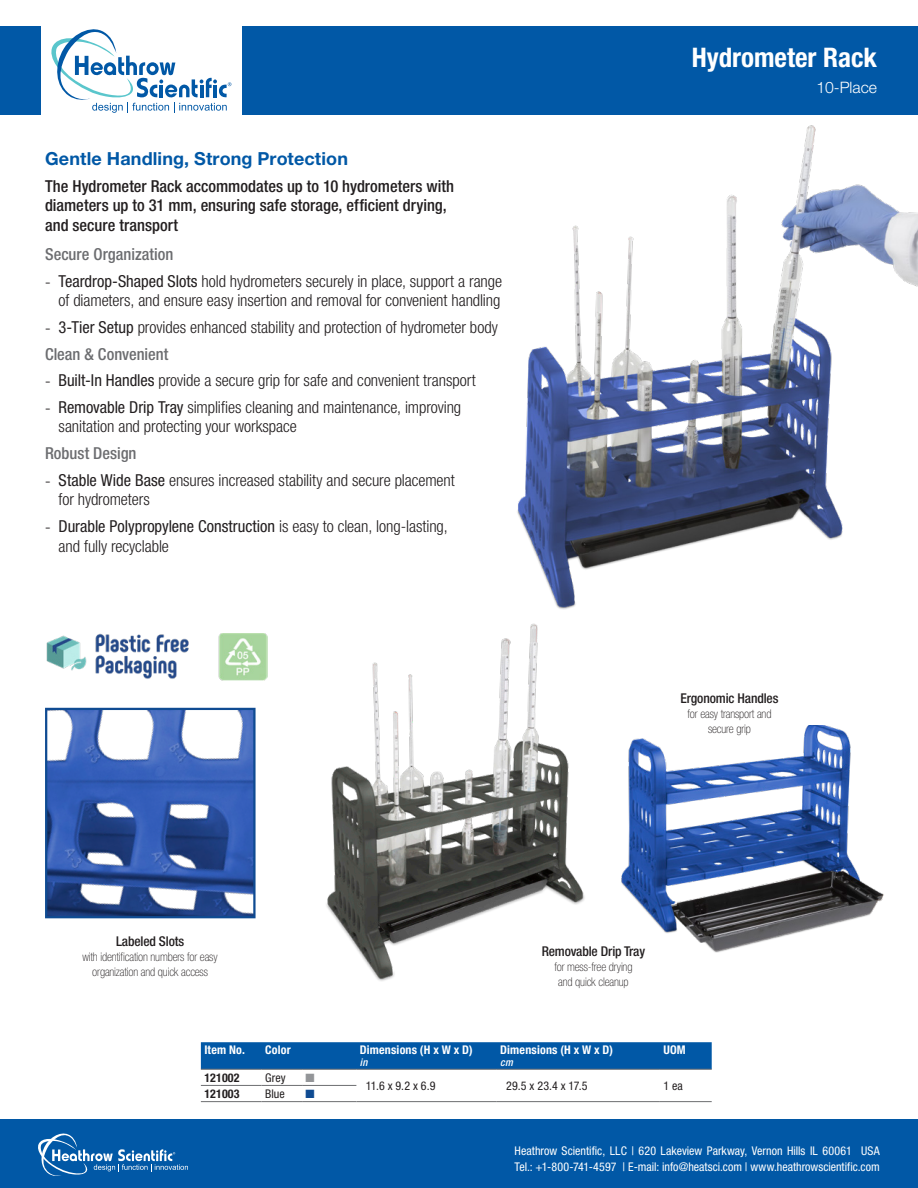
<style>
.page{position:relative;width:918px;height:1188px;background:#fff}
.page>*{position:absolute;margin:0;border:0;box-sizing:border-box;transform-origin:0 0}
._2018_SS_Product_Name_H1{font:700 condensed 27px "Helvetica Neue LT Std";color:#fff}
._2018_SS_Sub-Heading{font:700 18px "Helvetica Neue LT Std";letter-spacing:.005em;color:#0158a6}
.t1{font:300 condensed 16.5px/19.8px "Helvetica Neue LT Pro";letter-spacing:-.005em;color:#231f20}
._2018_SS_Bullets{font:500 condensed 16.5px "Helvetica Neue LT Std";color:#231f20}
._2018_SS_Bullets-2{font:500 condensed 16.5px "Helvetica Neue LT Std";color:#6c6d70}
._2018_SS_Product_Name_H1-2{font:300 15.75px "Helvetica Neue LT Std";color:#fff}
.Call-out_Heading{font:500 condensed 13.5px "Helvetica Neue LT Std";letter-spacing:-.01em;color:#231f20}
.Bullets{font:condensed 12px "Helvetica Neue LT Std";color:#fff}
.Call-out_Body{font:100 condensed 12px/15px "Helvetica Neue LT Std";letter-spacing:-.01em;color:#231f20;text-align:center}
._2017_Table_product_and_header{font:700 condensed 12px "Helvetica Neue LT Std";letter-spacing:.015em;color:#fff}
._2017_Table_Body{font:condensed 12px "Helvetica Neue LT Std";letter-spacing:.005em;color:#231f20}
._2017_Table_product_and_header-2{font:condensed 12px "Helvetica Neue LT Std";letter-spacing:.015em;color:#231f20}
._2017_Table_Part_Number{font:700 condensed 12px "Helvetica Neue LT Std";letter-spacing:.01em;color:#231f20}
._2017_Table_Body-2{font:12px "Zapf Dingbats ITC";color:#939598}
._2017_Table_Body-3{font:12px "Zapf Dingbats ITC";color:#0f4b92}
._2017_Table_product_and_header-3{font:italic 500 condensed 10.5px "Helvetica Neue LT Std";color:#fff}
.s1{font-family:"Avenir LT Std";font-stretch:normal}
.s2{font-family:"Helvetica Neue LT Std";font-weight:400}
</style>
<div class="page">
<div style="left:243px;top:26px;width:675px;height:88px;background:#0158a6"></div>
<div style="left:0;top:26px;width:40px;height:88px;background:#0158a6"></div>
<svg style="left:51px;top:29px;width:180px;height:84px"></svg>
<svg style="left:201px;top:1042px;width:511px;height:27px;background:#0459a6"></svg>
<hr style="left:201px;top:1101px;width:61px;height:1px;background:#6c6d70">
<hr style="left:262px;top:1101px;width:40px;height:1px;background:#6c6d70">
<hr style="left:201px;top:1069px;width:61px;height:1px;background:#6c6d70">
<hr style="left:262px;top:1069px;width:40px;height:1px;background:#6c6d70">
<hr style="left:201px;top:1085px;width:61px;height:1px;background:#6c6d70">
<hr style="left:262px;top:1085px;width:40px;height:1px;background:#6c6d70">
<hr style="left:302px;top:1069px;width:54px;height:1px;background:#6c6d70">
<hr style="left:302px;top:1085px;width:54px;height:1px;background:#6c6d70">
<hr style="left:302px;top:1101px;width:54px;height:1px;background:#6c6d70">
<hr style="left:356px;top:1101px;width:141px;height:1px;background:#6c6d70">
<hr style="left:497px;top:1101px;width:163px;height:1px;background:#6c6d70">
<hr style="left:660px;top:1101px;width:52px;height:1px;background:#6c6d70">
<hr style="left:356px;top:1069px;width:141px;height:1px;background:#6c6d70">
<hr style="left:497px;top:1069px;width:163px;height:1px;background:#6c6d70">
<hr style="left:660px;top:1069px;width:52px;height:1px;background:#6c6d70">
<div style="left:0;top:1119px;width:918px;height:69px;background:#0158a6"></div>
<svg style="left:38px;top:1133px;width:150px;height:43px"></svg>
<img style="left:517px;top:125px;width:401px;height:484px">
<img style="left:48px;top:711px;width:205px;height:204px">
<div style="left:45px;top:708px;width:211px;height:210px;border:2px solid #0f4b92"></div>
<img style="left:621px;top:725px;width:263px;height:228px">
<img style="left:46px;top:633px;width:173px;height:46px">
<img style="left:219px;top:633px;width:48px;height:47px">
<img style="left:326px;top:623px;width:259px;height:358px">
<p class="_2018_SS_Sub-Heading" style="left:45px;top:148px;width:305px">Gentle Handling, Strong Protection</p>
<p class="_2018_SS_Bullets" style="left:45px;top:176px;width:411px">The Hydrometer Rack accommodates up to 10 hydrometers with</p>
<p class="_2018_SS_Bullets" style="left:45px;top:196px;width:403px">diameters up to 31 mm, ensuring safe storage, efficient drying,</p>
<p class="_2018_SS_Bullets" style="left:45px;top:216px;width:134px">and secure transport</p>
<p class="_2018_SS_Bullets-2" style="left:45px;top:244px;width:130px">Secure Organization</p>
<p class="t1" style="left:45px;top:271px;width:459px;text-align:right"><span class="s1">-</span> <span class="s2">Teardrop-Shaped Slots</span> hold hydrometers securely in place, support a range of diameters, and ensure easy insertion and removal for convenient handling</p>
<p class="t1" style="left:45px;top:317px;width:454px"><span class="s1">-</span> <span class="s2">3-Tier Setup</span> provides enhanced stability and protection of hydrometer body</p>
<p class="_2018_SS_Bullets-2" style="left:45px;top:344px;width:125px">Clean &amp; Convenient</p>
<p class="t1" style="left:45px;top:370px;width:432px"><span class="s1">-</span> <span class="s2">Built-In Handles</span> provide a secure grip for safe and convenient transport</p>
<p class="t1" style="left:59px;top:397px;width:404px;text-indent:-14px"><span class="s1">-</span> <span class="s2">Removable Drip Tray</span> simplifies cleaning and maintenance, improving sanitation and protecting your workspace</p>
<p class="_2018_SS_Bullets-2" style="left:45px;top:443px;width:93px">Robust Design</p>
<p class="t1" style="left:59px;top:470px;width:398px;text-indent:-14px"><span class="s1">-</span> <span class="s2">Stable Wide Base</span> ensures increased stability and secure placement for hydrometers</p>
<p class="t1" style="left:59px;top:516px;width:391px;text-indent:-14px"><span class="s1">-</span> <span class="s2">Durable Polypropylene Construction</span> is easy to clean, long-lasting, and fully recyclable</p>
<p class="_2018_SS_Product_Name_H1" style="left:692px;top:41px;width:187px">Hydrometer Rack</p>
<p class="_2018_SS_Product_Name_H1-2" style="left:816px;top:77px;width:62px">10-Place</p>
<p class="Call-out_Heading" style="left:681px;top:690px;width:99px">Ergonomic Handles</p>
<p class="Call-out_Body" style="left:688px;top:706px;width:85px">for easy transport and</p>
<p class="Call-out_Body" style="left:708px;top:721px;width:45px">secure grip</p>
<p class="Call-out_Heading" style="left:116px;top:933px;width:70px">Labeled Slots</p>
<p class="Call-out_Body" style="left:83px;top:949px;width:136px">with identification numbers for easy organization and quick access</p>
<p class="_2017_Table_product_and_header" style="left:204px;top:1042px;width:42px">Item No.</p>
<p class="_2017_Table_product_and_header" style="left:265px;top:1042px;width:27px">Color</p>
<p class="_2017_Table_product_and_header" style="left:360px;top:1042px;width:114px">Dimensions (H x W x D)</p>
<p class="_2017_Table_product_and_header-3" style="left:360px;top:1056px;width:9px">in</p>
<p class="Call-out_Heading" style="left:542px;top:943px;width:105px">Removable Drip Tray</p>
<p class="Call-out_Body" style="left:554px;top:959px;width:80px">for mess-free drying</p>
<p class="Call-out_Body" style="left:558px;top:974px;width:72px">and quick cleanup</p>
<p class="_2017_Table_product_and_header" style="left:500px;top:1042px;width:114px">Dimensions (H x W x D)</p>
<p class="_2017_Table_product_and_header-3" style="left:500px;top:1056px;width:14px">cm</p>
<p class="_2017_Table_product_and_header" style="left:663px;top:1042px;width:24px">UOM</p>
<p class="_2017_Table_Part_Number" style="left:204px;top:1070px;width:37px">121002</p>
<p class="_2017_Table_Body" style="left:265px;top:1070px;width:22px">Grey</p>
<p class="_2017_Table_Body-2" style="left:306px;top:1072px;width:11px">■</p>
<p class="_2017_Table_Part_Number" style="left:204px;top:1086px;width:37px">121003</p>
<p class="_2017_Table_Body" style="left:265px;top:1087px;width:21px">Blue</p>
<p class="_2017_Table_Body-3" style="left:306px;top:1088px;width:11px">■</p>
<p class="_2017_Table_Body" style="left:366px;top:1079px;width:71px">11.6 x 9.2 x 6.9</p>
<p class="_2017_Table_product_and_header-2" style="left:506px;top:1079px;width:83px">29.5 x 23.4 x 17.5</p>
<p class="_2017_Table_product_and_header-2" style="left:663px;top:1079px;width:21px">1 ea</p>
<p class="Bullets" style="left:515px;top:1144px;width:367px">Heathrow Scientific, LLC | 620 Lakeview Parkway, Vernon Hills IL 60061 USA</p>
<p class="Bullets" style="left:515px;top:1160px;width:367px">Tel.: +1-800-741-4597 | E-mail: info@heatsci.com | www.heathrowscientific.com</p>
</div>
